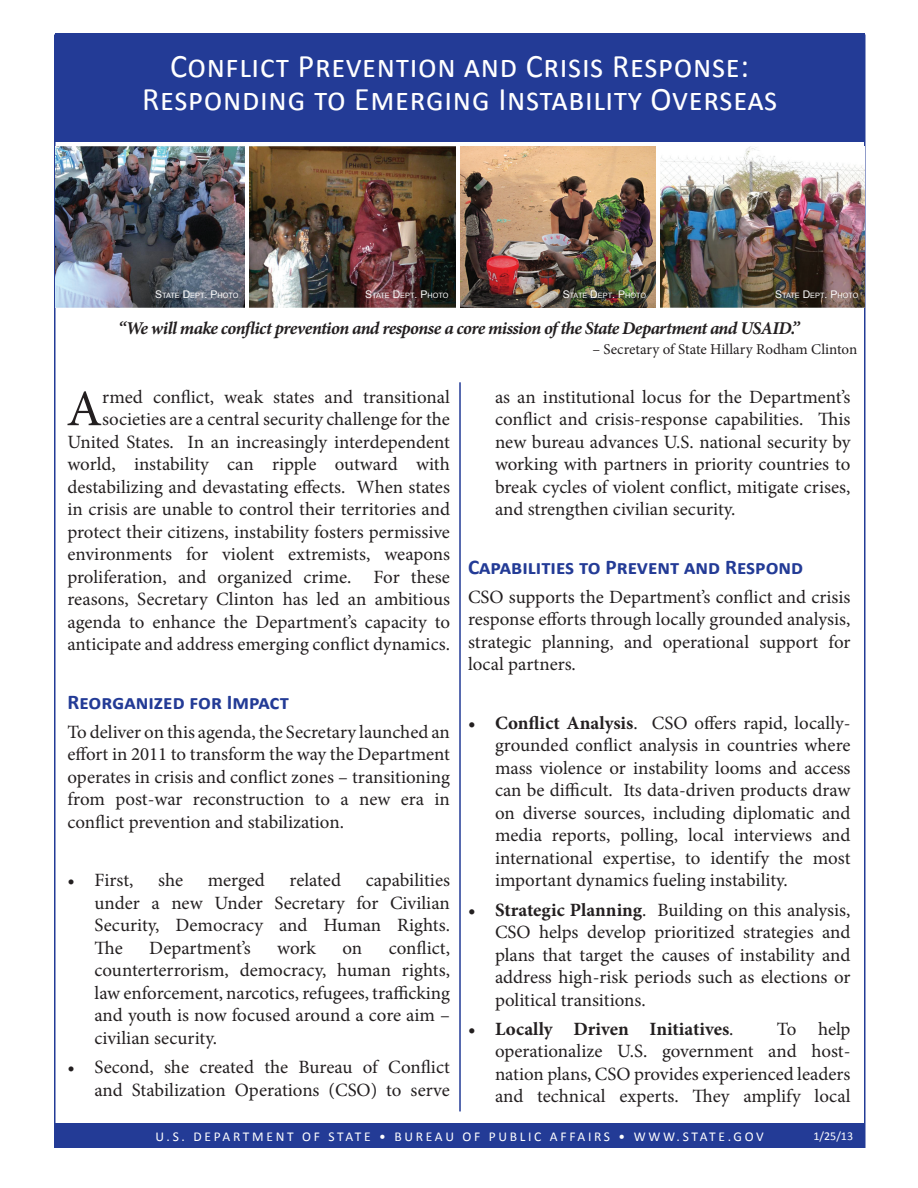
<style>
.page{position:relative;width:918px;height:1188px;background:#fff}
.page>*{position:absolute;margin:0;border:0;box-sizing:border-box;transform-origin:0 0}
.t1{font:51.3px "Minion Pro";color:#231f20}
.t2{font:33px/33px "Calibri";letter-spacing:.02em;color:#fff;text-align:center}
.t3{font:700 21px "Calibri";color:#233b96}
.t4{font:18.75px/22.5px "Minion Pro";color:#231f20;text-align:justify}
.t5{font:700 18.75px "Minion Pro";color:#231f20}
.t6{font:italic 700 18px "Minion Pro";letter-spacing:-.035em;color:#231f20}
.t7{font:15px "Minion Pro";color:#231f20}
.t8{font:13.5px "Calibri";letter-spacing:.2em;color:#fff}
.t9{font:12px "Calibri";color:#fff}
.t10{font:7.35px "Arial";color:#fff}
.s1{font-size:10.5px}
.s2{font-weight:700}
.s3{font-weight:400}
</style>
<div class="page">
<div style="left:55px;top:33px;width:810px;height:108px;background:#233b96"></div>
<div style="left:56px;top:1124px;width:808px;height:24px;background:#233b96"></div>
<img style="left:55px;top:146px;width:189px;height:162px">
<img style="left:249px;top:147px;width:207px;height:161px">
<img style="left:660px;top:146px;width:205px;height:162px">
<img style="left:461px;top:146px;width:194px;height:162px">
<hr style="left:459px;top:382px;width:2px;height:729px;background:#233b96">
<h2 class="t2" style="left:142px;top:48px;width:637px">Conflict Prevention and Crisis Response:<br>Responding to Emerging I nstability Overseas</h2>
<p class="t10" style="left:155px;top:291px;width:85px"><span class="s1">S</span>TATE <span class="s1">D</span>EPT<span class="s1">. P</span> HOTO</p>
<p class="t10" style="left:563px;top:291px;width:85px"><span class="s1">S</span>TATE <span class="s1">D</span>EPT<span class="s1">. P</span> HOTO</p>
<p class="t10" style="left:775px;top:291px;width:85px"><span class="s1">S</span>TATE <span class="s1">D</span>EPT<span class="s1">. P</span> HOTO</p>
<p class="t10" style="left:365px;top:291px;width:85px"><span class="s1">S</span>TATE <span class="s1">D</span>EPT<span class="s1">. P</span> HOTO</p>
<p class="t6" style="left:118px;top:316px;width:683px">“We will make conflict prevention and response a core mission of the State Department and USAID.”</p>
<p class="t7" style="left:592px;top:339px;width:266px">– Secretary of State Hillary Rodham Clinton</p>
<p class="t4" style="left:68px;top:386px;width:384px;text-align:right">rmed conflict, weak states and transitional societies are a central security challenge for the United States. In an increasingly interdependent world, instability can ripple outward with destabilizing and devastating effects. When states in crisis are unable to control their territories and protect their citizens, instability fosters permissive environments for violent extremists, weapons proliferation, and organized crime. For these reasons, Secretary Clinton has led an ambitious agenda to enhance the Department’s capacity to anticipate and address emerging conflict dynamics.</p>
<h1 class="t1" style="left:66px;top:374px;width:37px">A</h1>
<p class="t3" style="left:68px;top:689px;width:223px">Reorganized for Impact</p>
<p class="t4" style="left:68px;top:721px;width:384px">To deliver on this agenda, the Secretary launched an effort in 2011 to transform the way the Department operates in crisis and conflict zones – transitioning from post-war reconstruction to a new era in conflict prevention and stabilization.</p>
<p class="t4" style="left:68px;top:869px;width:67px">• First,</p>
<p class="t4" style="left:158px;top:869px;width:26px">she</p>
<p class="t4" style="left:208px;top:869px;width:59px">merged</p>
<p class="t4" style="left:290px;top:869px;width:53px">related</p>
<p class="t4" style="left:95px;top:869px;width:357px;text-indent:271px">capabilities under a new Under Secretary for Civilian Security, Democracy and Human Rights.<br>The</p>
<p class="t4" style="left:95px;top:937px;width:357px;text-indent:294px">conflict, counterterrorism, democracy, human rights, law enforcement, narcotics, refugees, trafficking and youth is now focused around a core aim – civilian security.</p>
<p class="t4" style="left:68px;top:1056px;width:384px;text-align:right">• Second, she created the Bureau of Conflict and Stabilization Operations (CSO) to serve</p>
<p class="t4" style="left:149px;top:937px;width:103px">Department’s</p>
<p class="t4" style="left:277px;top:937px;width:40px">work</p>
<p class="t4" style="left:342px;top:937px;width:21px">on</p>
<p class="t4" style="left:495px;top:386px;width:357px">as an institutional locus for the Department’s conflict and crisis-response capabilities. This new bureau advances U.S. national security by working with partners in priority countries to break cycles of violent conflict, mitigate crises, and strengthen civilian security.</p>
<p class="t3" style="left:468px;top:554px;width:337px">Capabilities to Prevent and Respond</p>
<p class="t4" style="left:468px;top:586px;width:384px">CSO supports the Department’s conflict and crisis response efforts through locally grounded analysis, strategic planning, and operational support for local partners.</p>
<p class="t4" style="left:495px;top:712px;width:357px;text-indent:-27px"><span class="s2">• Conflict Analysis</span>. CSO offers rapid, locally&shy;grounded conflict analysis in countries where mass violence or instability looms and access can be difficult. Its data-driven products draw on diverse sources, including diplomatic and media reports, polling, local interviews and international expertise, to identify the most important dynamics fueling instability.</p>
<p class="t4" style="left:495px;top:899px;width:357px;text-indent:-27px"><span class="s2">• Strategic Planning</span>. Building on this analysis, CSO helps develop prioritized strategies and plans that target the causes of instability and address high-risk periods such as elections or political transitions.</p>
<p class="t5" style="left:468px;top:1016px;width:267px">• Locally Driven Initiatives<span class="s3">.</span></p>
<p class="t4" style="left:495px;top:1018px;width:357px;text-indent:282px">To help operationalize U.S. government and host&shy;nation plans, CSO provides experienced leaders and technical experts. They amplify local</p>
<p class="t8" style="left:156px;top:1128px;width:344px">U.S. Department of State • Bu reau of Pub</p>
<p class="t8" style="left:520px;top:1128px;width:246px">lic Affairs • www.state.gov</p>
<p class="t9" style="left:813px;top:1128px;width:41px">1/25/13</p>
</div>
